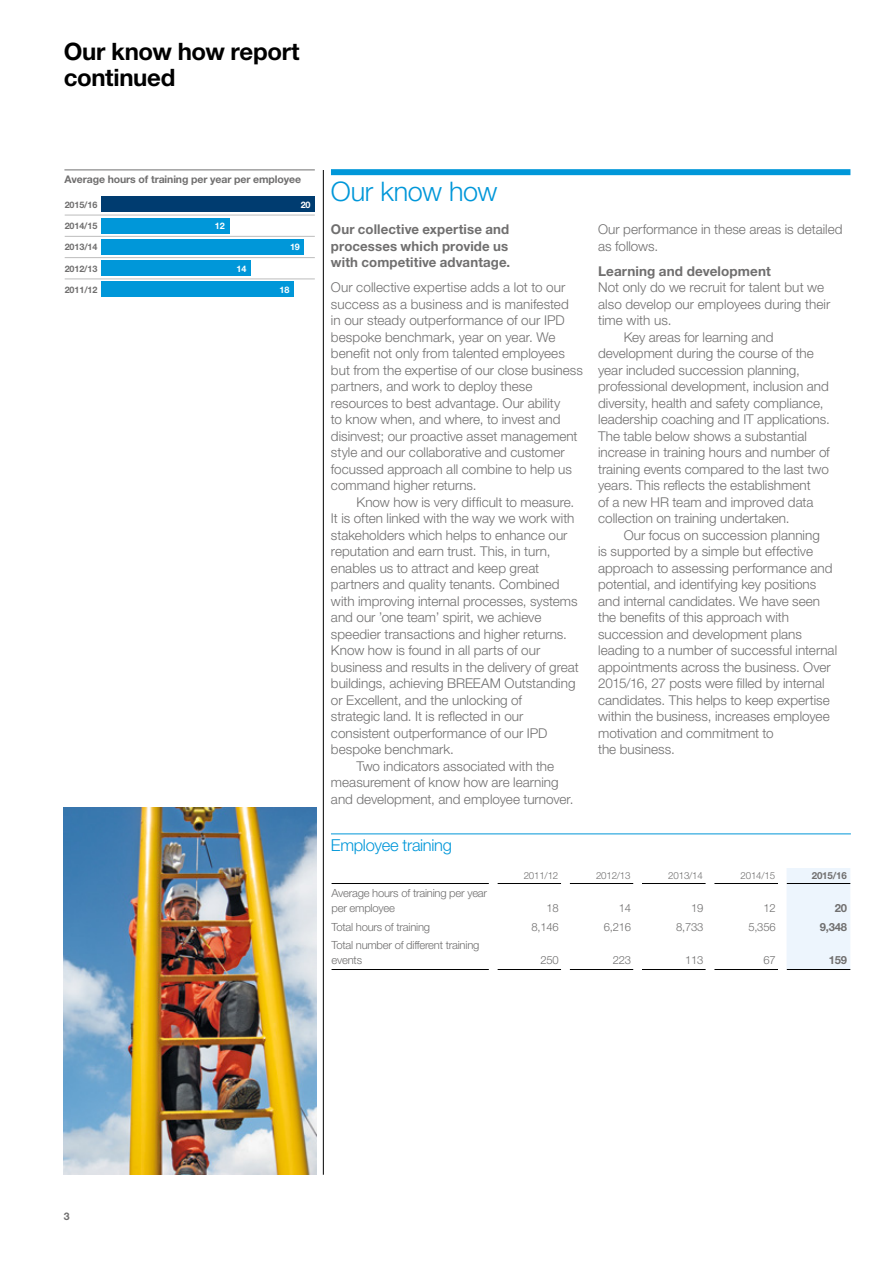
<style>
.page{position:relative;width:893px;height:1263px;background:#fff}
.page>*{position:absolute;margin:0;border:0;box-sizing:border-box;transform-origin:0 0}
.t1{font:300 27px "Helvetica Neue LT Pro";letter-spacing:-.015em;color:#0097d9}
.t2{font:700 24px/26.2px "Helvetica Neue LT Pro";letter-spacing:-.015em;color:#000}
.t3{font:300 16.5px "Helvetica Neue LT Pro";letter-spacing:-.02em;color:#0097d9}
.t4{font:300 13.5px/16.5px "Helvetica Neue LT Pro";color:#706f6f}
.t5{font:700 13.5px/16.5px "Helvetica Neue LT Pro";letter-spacing:.01em;color:#706f6f}
.t6{font:300 11.25px/15px "Helvetica Neue LT Pro";letter-spacing:-.02em;color:#706f6f}
.t7{font:700 11.25px "Helvetica Neue LT Pro";letter-spacing:-.02em;color:#706f6f}
.t8{font:700 10.5px "Helvetica Neue LT Pro";letter-spacing:-.01em;color:#706f6f}
.t9{font:300 9.75px "Helvetica Neue LT Pro";letter-spacing:-.02em;color:#706f6f}
.t10{font:700 9.75px "Helvetica Neue LT Pro";letter-spacing:-.02em;color:#706f6f}
.t11{font:700 9px "Helvetica Neue LT Pro";letter-spacing:-.01em;color:#706f6f}
.t12{font:700 9px "Helvetica Neue LT Pro";letter-spacing:-.01em;color:#fff}
</style>
<div class="page">
<div style="left:331px;top:169px;width:519px;height:6px;background:#0097d9"></div>
<hr style="left:323px;top:170px;width:1px;height:1005px;background:#000">
<hr style="left:332px;top:969px;width:157px;height:1px;background:#000">
<hr style="left:497px;top:969px;width:64px;height:1px;background:#000">
<hr style="left:570px;top:969px;width:63px;height:1px;background:#000">
<hr style="left:642px;top:969px;width:64px;height:1px;background:#000">
<hr style="left:714px;top:969px;width:64px;height:1px;background:#000">
<hr style="left:332px;top:883px;width:157px;height:1px;background:#000">
<hr style="left:497px;top:883px;width:64px;height:1px;background:#000">
<hr style="left:570px;top:883px;width:63px;height:1px;background:#000">
<hr style="left:642px;top:883px;width:64px;height:1px;background:#000">
<hr style="left:714px;top:883px;width:64px;height:1px;background:#000">
<div style="left:786px;top:868px;width:64px;height:102px;background:#edf5fd"></div>
<hr style="left:331px;top:833px;width:520px;height:1px;background:#0097d9">
<div style="left:102px;top:197px;width:213px;height:15px;background:#003c70"></div>
<div style="left:102px;top:218px;width:128px;height:15px;background:#0097d9"></div>
<div style="left:102px;top:239px;width:202px;height:16px;background:#0097d9"></div>
<div style="left:102px;top:260px;width:149px;height:16px;background:#0097d9"></div>
<div style="left:102px;top:282px;width:192px;height:15px;background:#0097d9"></div>
<hr style="left:64px;top:170px;width:251px;height:1px;background:#706f6f">
<hr style="left:65px;top:215px;width:250px;height:1px;background:#bcbcbc">
<hr style="left:65px;top:236px;width:250px;height:1px;background:#bcbcbc">
<hr style="left:65px;top:257px;width:250px;height:1px;background:#bcbcbc">
<hr style="left:65px;top:279px;width:250px;height:1px;background:#bcbcbc">
<img style="left:64px;top:807px;width:252px;height:368px">
<h2 class="t2" style="left:64px;top:38px;width:237px">Our know how report continued</h2>
<p class="t8" style="left:64px;top:173px;width:238px">Average hours of training per year per employee</p>
<p class="t11" style="left:65px;top:199px;width:34px">2015/16</p>
<p class="t11" style="left:65px;top:220px;width:34px">2014/15</p>
<p class="t11" style="left:65px;top:263px;width:34px">2012/13</p>
<p class="t11" style="left:65px;top:284px;width:34px">2011/12</p>
<p class="t11" style="left:65px;top:241px;width:34px">2013/14</p>
<p class="t12" style="left:215px;top:220px;width:11px">12</p>
<p class="t12" style="left:236px;top:263px;width:11px">14</p>
<p class="t12" style="left:301px;top:199px;width:11px">20</p>
<p class="t12" style="left:290px;top:241px;width:11px">19</p>
<p class="t12" style="left:279px;top:284px;width:11px">18</p>
<h1 class="t1" style="left:331px;top:175px;width:168px">Our know how</h1>
<p class="t5" style="left:331px;top:221px;width:181px">Our collective expertise and processes which provide us with competitive advantage.</p>
<p class="t4" style="left:331px;top:279px;width:253px">Our collective expertise adds a lot to our success as a business and is manifested<br>in our steady outperformance of our IPD bespoke benchmark, year on year. We benefit not only from talented employees but from the expertise of our close business partners, and work to deploy these resources to best advantage. Our ability<br>to know when, and where, to invest and disinvest; our proactive asset management style and our collaborative and customer focussed approach all combine to help us command higher returns.</p>
<p class="t4" style="left:356px;top:493px;width:219px">Know how is very difficult to measure.</p>
<p class="t4" style="left:331px;top:510px;width:245px">It is often linked with the way we work with</p>
<p class="t4" style="left:331px;top:526px;width:238px">stakeholders which helps to enhance our</p>
<p class="t4" style="left:331px;top:543px;width:221px">reputation and earn trust. This, in turn,</p>
<p class="t4" style="left:331px;top:559px;width:210px">enables us to attract and keep great</p>
<p class="t4" style="left:331px;top:576px;width:230px">partners and quality tenants. Combined</p>
<p class="t4" style="left:331px;top:592px;width:248px">with improving internal processes, systems</p>
<p class="t4" style="left:331px;top:609px;width:212px">and our ’one team’ spirit, we achieve</p>
<p class="t4" style="left:331px;top:625px;width:238px">speedier transactions and higher returns.</p>
<p class="t4" style="left:331px;top:642px;width:211px">Know how is found in all parts of our</p>
<p class="t4" style="left:331px;top:658px;width:249px">business and results in the delivery of great</p>
<p class="t4" style="left:331px;top:675px;width:246px">buildings, achieving BREEAM Outstanding</p>
<p class="t4" style="left:331px;top:691px;width:193px">or Excellent, and the unlocking of</p>
<p class="t4" style="left:331px;top:708px;width:194px">strategic land. It is reflected in our</p>
<p class="t4" style="left:331px;top:724px;width:218px">consistent outperformance of our IPD</p>
<p class="t4" style="left:331px;top:741px;width:125px">bespoke benchmark.</p>
<p class="t4" style="left:356px;top:757px;width:199px">Two indicators associated with the</p>
<p class="t4" style="left:331px;top:774px;width:229px">measurement of know how are learning</p>
<p class="t4" style="left:331px;top:790px;width:244px">and development, and employee turnover.</p>
<p class="t3" style="left:331px;top:835px;width:122px">Employee training</p>
<p class="t4" style="left:598px;top:221px;width:246px">Our performance in these areas is detailed as follows.</p>
<p class="t5" style="left:598px;top:262px;width:174px">Learning and development</p>
<p class="t4" style="left:598px;top:279px;width:228px">Not only do we recruit for talent but we</p>
<p class="t4" style="left:598px;top:295px;width:234px">also develop our employees during their</p>
<p class="t4" style="left:598px;top:312px;width:75px">time with us.</p>
<p class="t4" style="left:624px;top:328px;width:151px">Key areas for learning and</p>
<p class="t4" style="left:598px;top:345px;width:217px">development during the course of the</p>
<p class="t4" style="left:598px;top:361px;width:203px">year included succession planning,</p>
<p class="t4" style="left:598px;top:378px;width:232px">professional development, inclusion and</p>
<p class="t4" style="left:598px;top:394px;width:227px">diversity, health and safety compliance,</p>
<p class="t4" style="left:598px;top:411px;width:233px">leadership coaching and IT applications.</p>
<p class="t4" style="left:598px;top:427px;width:210px">The table below shows a substantial</p>
<p class="t4" style="left:598px;top:444px;width:233px">increase in training hours and number of</p>
<p class="t4" style="left:598px;top:460px;width:232px">training events compared to the last two</p>
<p class="t4" style="left:598px;top:477px;width:214px">years. This reflects the establishment</p>
<p class="t4" style="left:598px;top:493px;width:217px">of a new HR team and improved data</p>
<p class="t4" style="left:598px;top:510px;width:193px">collection on training undertaken.</p>
<p class="t4" style="left:624px;top:526px;width:198px">Our focus on succession planning</p>
<p class="t4" style="left:598px;top:543px;width:216px">is supported by a simple but effective</p>
<p class="t4" style="left:598px;top:559px;width:236px">approach to assessing performance and</p>
<p class="t4" style="left:598px;top:576px;width:220px">potential, and identifying key positions</p>
<p class="t4" style="left:598px;top:592px;width:224px">and internal candidates. We have seen</p>
<p class="t4" style="left:598px;top:609px;width:192px">the benefits of this approach with</p>
<p class="t4" style="left:598px;top:625px;width:205px">succession and development plans</p>
<p class="t4" style="left:598px;top:642px;width:240px">leading to a number of successful internal</p>
<p class="t4" style="left:598px;top:658px;width:234px">appointments across the business. Over</p>
<p class="t4" style="left:598px;top:675px;width:228px">2015/16, 27 posts were filled by internal</p>
<p class="t4" style="left:598px;top:691px;width:233px">candidates. This helps to keep expertise</p>
<p class="t4" style="left:598px;top:708px;width:233px">within the business, increases employee</p>
<p class="t4" style="left:598px;top:724px;width:177px">motivation and commitment to</p>
<p class="t4" style="left:598px;top:741px;width:78px">the business.</p>
<p class="t6" style="left:332px;top:885px;width:157px">Average hours of training per year per employee</p>
<p class="t9" style="left:524px;top:870px;width:36px">2011/12</p>
<p class="t9" style="left:596px;top:870px;width:36px">2012/13</p>
<p class="t9" style="left:668px;top:870px;width:36px">2013/14</p>
<p class="t9" style="left:741px;top:870px;width:36px">2014/15</p>
<p class="t10" style="left:812px;top:870px;width:36px">2015/16</p>
<p class="t6" style="left:546px;top:900px;width:14px">18</p>
<p class="t6" style="left:619px;top:900px;width:14px">14</p>
<p class="t6" style="left:691px;top:900px;width:14px">19</p>
<p class="t6" style="left:763px;top:900px;width:14px">12</p>
<p class="t7" style="left:835px;top:901px;width:14px">20</p>
<p class="t6" style="left:332px;top:919px;width:100px">Total hours of training</p>
<p class="t6" style="left:531px;top:919px;width:29px">8,146</p>
<p class="t6" style="left:604px;top:919px;width:29px">6,216</p>
<p class="t6" style="left:676px;top:919px;width:29px">8,733</p>
<p class="t6" style="left:748px;top:919px;width:29px">5,356</p>
<p class="t7" style="left:820px;top:919px;width:29px">9,348</p>
<p class="t6" style="left:332px;top:937px;width:149px">Total number of different training events</p>
<p class="t6" style="left:540px;top:952px;width:20px">250</p>
<p class="t6" style="left:613px;top:952px;width:20px">223</p>
<p class="t6" style="left:685px;top:952px;width:20px">113</p>
<p class="t6" style="left:763px;top:952px;width:14px">67</p>
<p class="t7" style="left:829px;top:953px;width:20px">159</p>
<p class="t8" style="left:64px;top:1209px;width:7px">3</p>
</div>
